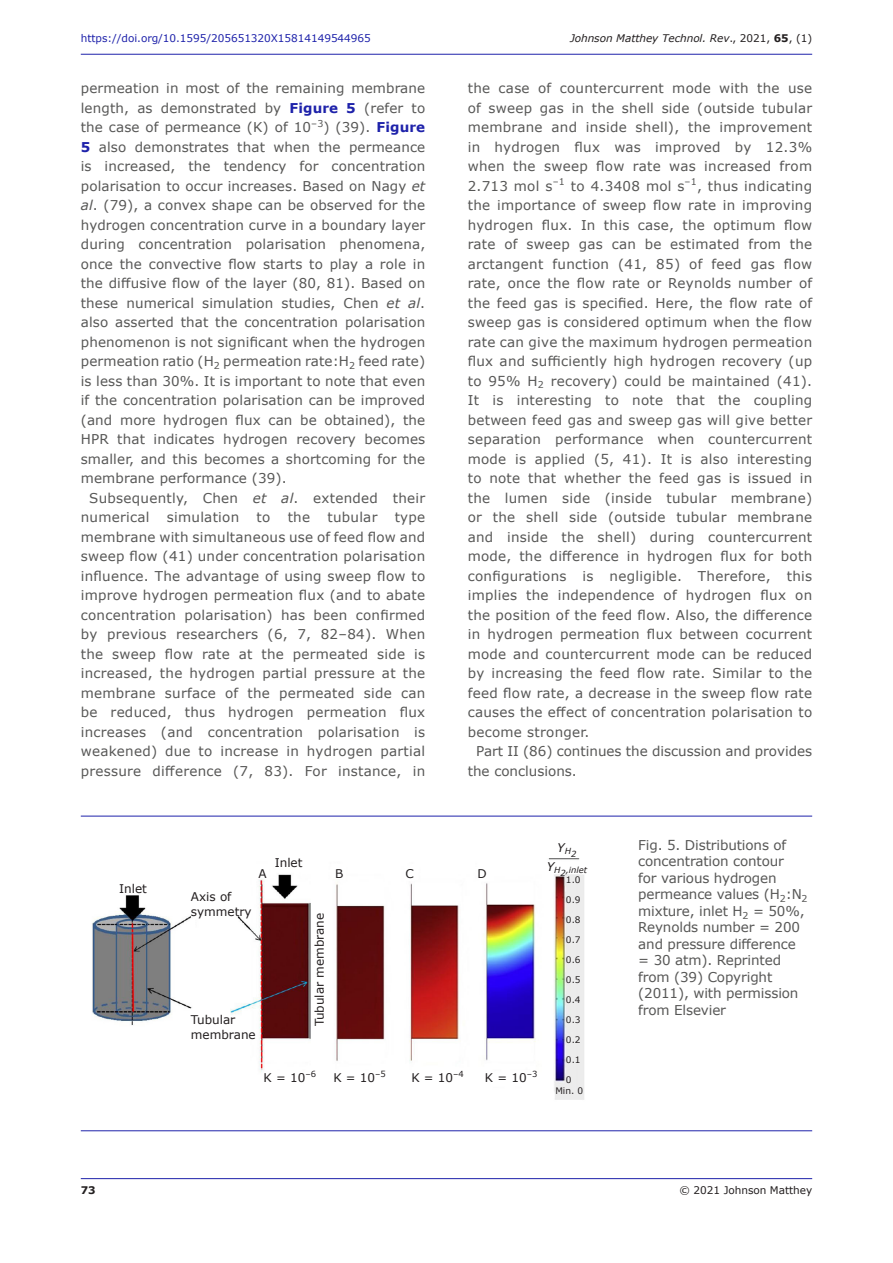
<style>
.page{position:relative;width:893px;height:1263px;background:#fff}
.page>*{position:absolute;margin:0;border:0;box-sizing:border-box;transform-origin:0 0}
.Bodytext_indent{font:13.5px/19.5px "Verdana";letter-spacing:.02em;color:#575756;text-align:justify}
.Captions_for_pic_drg{font:13.5px/16.5px "Verdana";letter-spacing:-.01em;color:#575756}
.Bodytext_indent-2{font:13.5px/19.5px "Verdana";color:#575756}
._22_figure_annotatio{font:12px/15px "Verdana";color:#231f20}
.t1{font:10.5px "Verdana";letter-spacing:-.005em;color:#1e22aa}
.t2{font:italic 10.5px "Verdana";letter-spacing:-.005em;color:#231f20}
.t3{font:10.5px "Verdana";letter-spacing:-.005em;color:#231f20}
.t4{font:700 10.5px "Verdana";color:#231f20}
._22_figure_annotatio-2{font:9px "Verdana";color:#231f20}
._22_figure_annotatio-3{font:italic 8.4px/18px "Verdana";color:#231f20;text-align:center}
.s1{font-style:normal}
.s2{font-weight:700;font-style:normal}
.s3{font-weight:700;color:#1e22aa}
.s4{font-style:italic}
</style>
<div class="page">
<hr style="left:81px;top:1178px;width:731px;height:1px;background:#1e22aa">
<hr style="left:81px;top:54px;width:731px;height:1px;background:#1e22aa">
<img style="left:92px;top:858px;width:492px;height:242px">
<hr style="left:81px;top:816px;width:731px;height:1px;background:#1e22aa">
<hr style="left:81px;top:1130px;width:731px;height:1px;background:#1e22aa">
<p class="t1" style="left:81px;top:31px;width:291px">https://doi.org/10.1595/205651320X15814149544965</p>
<p class="t2" style="left:570px;top:31px;width:244px">Johnson Matthey Technol. Rev<span class="s1">., 2021,</span> <span class="s2">65</span><span class="s1">, (1)</span></p>
<p class="Bodytext_indent" style="left:81px;top:78px;width:346px">permeation in most of the remaining membrane length, as demonstrated by <span class="s3">Figure 5</span> (refer to the case of permeance (K) of 10<sup>–3</sup>) (39). <span class="s3">Figure 5</span> also demonstrates that when the permeance is increased, the tendency for concentration polarisation to occur increases. Based on Nagy <span class="s4">et al</span>. (79), a convex shape can be observed for the hydrogen concentration curve in a boundary layer during concentration polarisation phenomena, once the convective flow starts to play a role in the diffusive flow of the layer (80, 81). Based on these numerical simulation studies, Chen <span class="s4">et al</span>. also asserted that the concentration polarisation phenomenon is not significant when the hydrogen permeation ratio (H<sub>2</sub> permeation rate:H<sub>2</sub> feed rate) is less than 30%. It is important to note that even if the concentration polarisation can be improved (and more hydrogen flux can be obtained), the HPR that indicates hydrogen recovery becomes smaller, and this becomes a shortcoming for the membrane performance (39).</p>
<p class="Bodytext_indent" style="left:81px;top:488px;width:346px;text-indent:9px">Subsequently, Chen <span class="s4">et al</span>. extended their numerical</p>
<p class="Bodytext_indent" style="left:468px;top:78px;width:346px">the case of countercurrent mode with the use of sweep gas in the shell side (outside tubular membrane and inside shell), the improvement in hydrogen flux was improved by 12.3% when the sweep flow rate was increased from 2.713 mol s<sup>–1</sup> to 4.3408 mol s<sup>–1</sup>, thus indicating the importance of sweep flow rate in improving hydrogen flux. In this case, the optimum flow rate of sweep gas can be estimated from the arctangent function (41, 85) of feed gas flow rate, once the flow rate or Reynolds number of the feed gas is specified. Here, the flow rate of sweep gas is considered optimum when the flow rate can give the maximum hydrogen permeation flux and sufficiently high hydrogen recovery (up to 95% H<sub>2</sub> recovery) could be maintained (41).<br>It is interesting to note that the coupling between feed gas and sweep gas will give better separation performance when countercurrent mode is applied (5, 41). It is also interesting to note that whether the feed gas is issued in the lumen side (inside tubular membrane) or the shell side (outside tubular membrane and inside the shell) during countercurrent mode, the difference in hydrogen flux for both configurations is negligible. Therefore, this implies the independence of hydrogen flux on the position of the feed flow. Also, the difference in hydrogen permeation flux between cocurrent mode and countercurrent mode can be reduced by increasing the feed flow rate. Similar to the feed flow rate, a decrease in the sweep flow rate causes the effect of concentration polarisation to become stronger.</p>
<p class="Bodytext_indent-2" style="left:468px;top:741px;width:346px;text-indent:9px">Part II (86) continues the discussion and provides the conclusions.</p>
<p class="Bodytext_indent" style="left:167px;top:507px;width:74px">simulation</p>
<p class="Bodytext_indent" style="left:257px;top:507px;width:15px">to</p>
<p class="Bodytext_indent" style="left:288px;top:507px;width:24px">the</p>
<p class="Bodytext_indent" style="left:327px;top:507px;width:52px">tubular</p>
<p class="Bodytext_indent" style="left:81px;top:507px;width:346px;text-indent:314px">type membrane with simultaneous use of feed flow and sweep flow (41) under concentration polarisation influence. The advantage of using sweep flow to improve hydrogen permeation flux (and to abate concentration polarisation) has been confirmed by previous researchers (6, 7, 82–84). When the sweep flow rate at the permeated side is increased, the hydrogen partial pressure at the membrane surface of the permeated side can be reduced, thus hydrogen permeation flux increases (and concentration polarisation is weakened) due to increase in hydrogen partial pressure difference (7, 83). For instance, in</p>
<p class="_22_figure_annotatio" style="left:119px;top:881px;width:29px">Inlet</p>
<p class="_22_figure_annotatio" style="left:275px;top:855px;width:29px">Inlet</p>
<p class="_22_figure_annotatio" style="left:259px;top:866px;width:10px">A</p>
<p class="_22_figure_annotatio" style="left:335px;top:866px;width:10px">B</p>
<p class="_22_figure_annotatio" style="left:406px;top:866px;width:10px">C</p>
<p class="_22_figure_annotatio" style="left:478px;top:866px;width:11px">D</p>
<p class="_22_figure_annotatio" style="left:191px;top:889px;width:62px">Axis of symmetry</p>
<p class="_22_figure_annotatio" style="left:191px;top:1012px;width:66px">Tubular membrane</p>
<p class="_22_figure_annotatio" style="left:312px;top:1026px;width:115px;rotate:-90deg">Tubular membrane</p>
<p class="_22_figure_annotatio" style="left:264px;top:1070px;width:54px">K = 10<sup>–6</sup></p>
<p class="_22_figure_annotatio" style="left:333px;top:1070px;width:54px">K = 10<sup>–5</sup></p>
<p class="_22_figure_annotatio" style="left:411px;top:1070px;width:54px">K = 10<sup>–4</sup></p>
<p class="_22_figure_annotatio" style="left:485px;top:1070px;width:54px">K = 10<sup>–3</sup></p>
<p class="_22_figure_annotatio-3" style="left:547px;top:843px;width:42px"><sup>Y</sup>H2<br><sup>Y</sup>H2,inlet</p>
<p class="_22_figure_annotatio-2" style="left:566px;top:873px;width:16px">1.0</p>
<p class="_22_figure_annotatio-2" style="left:566px;top:893px;width:16px">0.9</p>
<p class="_22_figure_annotatio-2" style="left:566px;top:913px;width:16px">0.8</p>
<p class="_22_figure_annotatio-2" style="left:566px;top:933px;width:16px">0.7</p>
<p class="_22_figure_annotatio-2" style="left:566px;top:953px;width:16px">0.6</p>
<p class="_22_figure_annotatio-2" style="left:566px;top:973px;width:16px">0.5</p>
<p class="_22_figure_annotatio-2" style="left:566px;top:993px;width:16px">0.4</p>
<p class="_22_figure_annotatio-2" style="left:566px;top:1013px;width:16px">0.3</p>
<p class="_22_figure_annotatio-2" style="left:566px;top:1033px;width:16px">0.2</p>
<p class="_22_figure_annotatio-2" style="left:566px;top:1053px;width:16px">0.1</p>
<p class="_22_figure_annotatio-2" style="left:566px;top:1074px;width:7px">0</p>
<p class="_22_figure_annotatio-2" style="left:555px;top:1084px;width:29px">Min. 0</p>
<p class="Captions_for_pic_drg" style="left:638px;top:836px;width:171px">Fig. 5. Distributions of concentration contour<br>for various hydrogen permeance values (H<sub>2</sub>:N<sub>2 </sub>mixture, inlet H<sub>2</sub> = 50%,<br>Reynolds number = 200 and pressure difference = 30 atm). Reprinted from (39) Copyright (2011), with permission from Elsevier</p>
<p class="t4" style="left:81px;top:1183px;width:16px">73</p>
<p class="t3" style="left:679px;top:1183px;width:134px">© 2021 Johnson Matthey</p>
</div>
